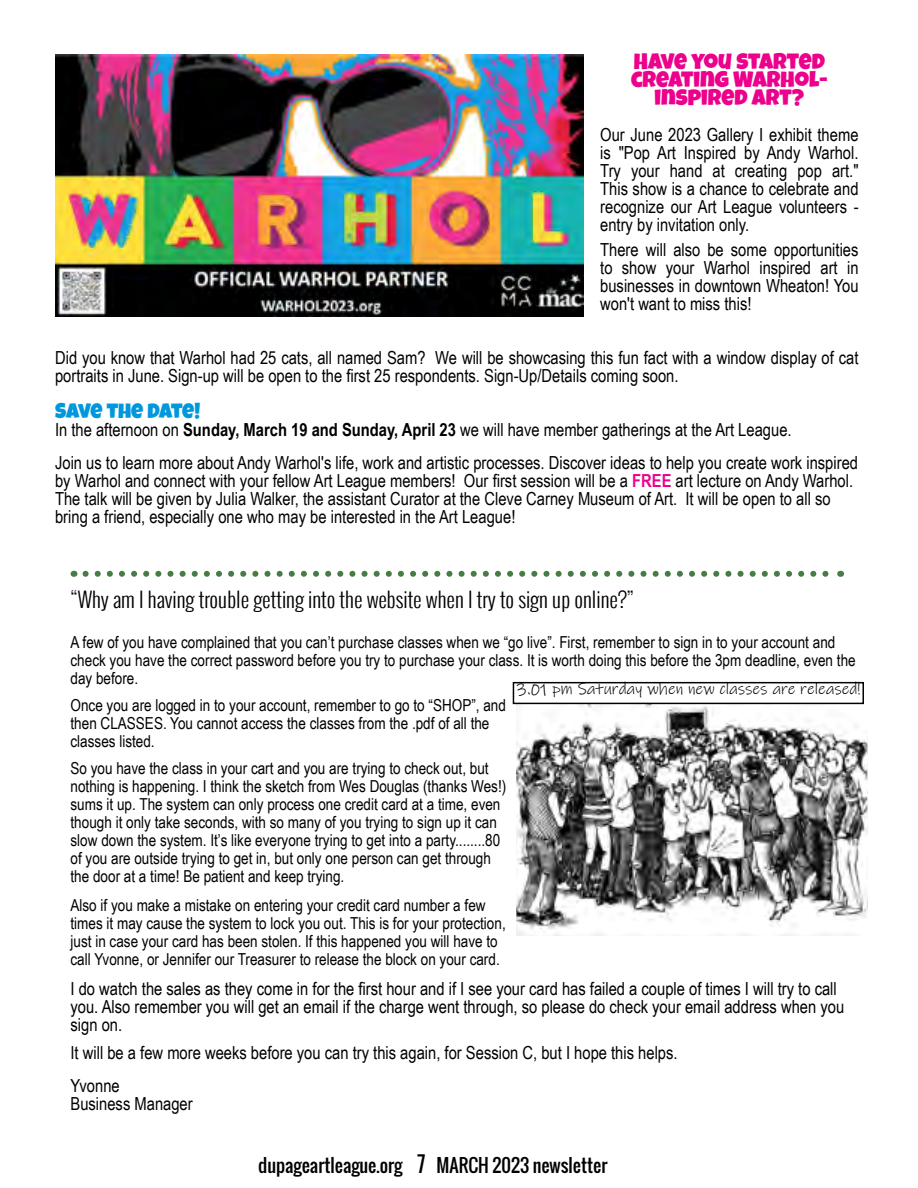
<style>
.page{position:relative;width:918px;height:1188px;background:#fff}
.page>*{position:absolute;margin:0;border:0;box-sizing:border-box;transform-origin:0 0}
.t1{font:22.5px/18px "Luckiest Guy";color:#ec008c;text-align:center}
.t2{font:300 21px "Oswald";color:#000}
.t3{font:21px "Luckiest Guy";letter-spacing:-.015em;color:#0097dc}
.t4{font:18px/18px "Arial Narrow";color:#000}
.t5{font:18px "Oswald";color:#000}
.t6{font:16.5px/18px "Arial Narrow";color:#000}
.t7{font:16.5px "Ink Free";color:#000}
.s1{font-weight:700}
.s2{font-weight:700;color:#ec008c}
.s3{font-size:21px}
</style>
<div class="page">
<svg style="left:86px;top:571px;width:743px;height:6px"></svg>
<img style="left:55px;top:54px;width:529px;height:262px">
<img style="left:516px;top:704px;width:352px;height:231px">
<div style="left:513px;top:682px;width:351px;height:22px;border:2px solid #000"></div>
<p class="t1" style="left:631px;top:52px;width:198px">HAVE YOU STARTED<br>CREATING WARHOL-<br>INSPIRED ART?</p>
<p class="t4" style="left:600px;top:125px;width:260px;text-align:justify">Our June 2023 Gallery I exhibit theme is "Pop Art Inspired by Andy Warhol.<br>Try your hand at creating pop art." This show is a chance to celebrate and recognize our Art League volunteers - entry by invitation only.</p>
<p class="t4" style="left:600px;top:240px;width:260px;text-align:justify">There will also be some opportunities to show your Warhol inspired art in businesses in downtown Wheaton! You won't want to miss this!</p>
<p class="t4" style="left:55px;top:348px;width:805px">Did you know that Warhol had 25 cats, all named Sam? We will be showcasing this fun fact with a window display of cat portraits in June. Sign-up will be open to the first 25 respondents. Sign-Up/Details coming soon.</p>
<p class="t3" style="left:55px;top:397px;width:147px">SAVE THE DATE!</p>
<p class="t4" style="left:55px;top:413px;width:805px;line-height:33px">In the afternoon on <span class="s1">Sunday, March 19 and Sunday, April 23</span> we will have member gatherings at the Art League.<br>Join us to learn more about Andy Warhol's life, work and artistic processes. Discover ideas to help you create work inspired</p>
<p class="t4" style="left:55px;top:471px;width:800px">by Warhol and connect with your fellow Art League members! Our first session will be a <span class="s2">FREE</span> art lecture on Andy Warhol.<br>The talk will be given by Julia Walker, the assistant Curator at the Cleve Carney Museum of Art. It will be open to all so bring a friend, especially one who may be interested in the Art League!</p>
<p class="t2" style="left:71px;top:584px;width:565px">“Why am I having trouble getting into the website when I try to sign up online?”</p>
<p class="t6" style="left:71px;top:633px;width:787px">A few of you have complained that you can’t purchase classes when we “go live”. First, remember to sign in to your account and check you have the correct password before you try to purchase your class. It is worth doing this before the 3pm deadline, even the day before.</p>
<p class="t6" style="left:71px;top:696px;width:437px">Once you are logged in to your account, remember to go to “SHOP”, and then CLASSES. You cannot access the classes from the .pdf of all the classes listed.</p>
<p class="t6" style="left:71px;top:759px;width:437px">So you have the class in your cart and you are trying to check out, but nothing is happening. I think the sketch from Wes Douglas (thanks Wes!) sums it up. The system can only process one credit card at a time, even though it only take seconds, with so many of you trying to sign up it can slow down the system. It’s like everyone trying to get into a party........80 of you are outside trying to get in, but only one person can get through the door at a time! Be patient and keep trying.</p>
<p class="t6" style="left:71px;top:895px;width:437px">Also if you make a mistake on entering your credit card number a few times it may cause the system to lock you out. This is for your protection, just in case your card has been stolen. If this happened you will have to call Yvonne, or Jennifer our Treasurer to release the block on your card.</p>
<p class="t4" style="left:71px;top:979px;width:775px">I do watch the sales as they come in for the first hour and if I see your card has failed a couple of times I will try to call you. Also remember you will get an email if the charge went through, so please do check your email address when you sign on.</p>
<p class="t4" style="left:71px;top:1036px;width:609px;line-height:33px">It will be a few more weeks before you can try this again, for Session C, but I hope this helps.<br>Yvonne</p>
<p class="t4" style="left:71px;top:1094px;width:124px">Business Manager</p>
<p class="t7" style="left:516px;top:678px;width:346px">3.01 pm Saturday when new classes are released!</p>
<p class="t5" style="left:258px;top:1151px;width:351px">dupageartleague.org <span class="s3">7</span> MARCH 2023 newsletter</p>
</div>
